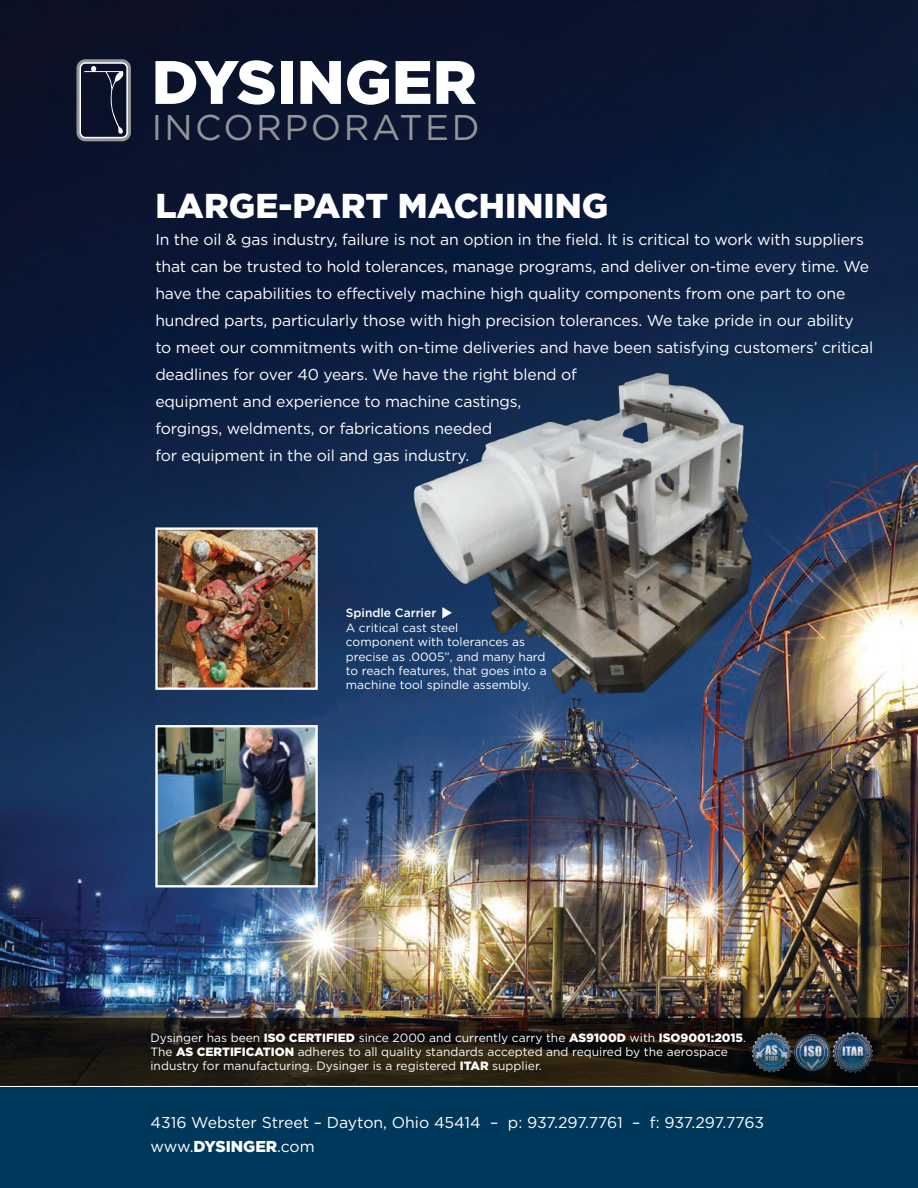
<style>
.page{position:relative;width:918px;height:1188px;background:#fff}
.page>*{position:absolute;margin:0;border:0;box-sizing:border-box;transform-origin:0 0}
.t1{font:900 61.2px "Gotham";color:#fff}
.t2{font:35.7px "Gotham";letter-spacing:.07em;color:#939598}
.t3{font:900 34.5px "Gotham";color:#fff}
.t4{font:15.75px/27px "Gotham";letter-spacing:-.01em;color:#fff}
.t5{font:12px/14.4px "Gotham";color:#fff}
.t6{font:500 12px "Gotham";color:#fff}
.s1{font-weight:900}
</style>
<div class="page">
<img style="left:0;top:0;width:918px;height:1018px">
<div style="left:0;top:1088px;width:918px;height:100px;background:#00385b"></div>
<svg style="left:69px;top:52px;width:69px;height:97px;background:#2d3347"></svg>
<img style="left:158px;top:530px;width:157px;height:157px">
<div style="left:155px;top:527px;width:163px;height:163px;border:2px solid #fff"></div>
<img style="left:158px;top:728px;width:157px;height:156px">
<div style="left:155px;top:725px;width:163px;height:162px;border:2px solid #fff"></div>
<img style="left:394px;top:361px;width:384px;height:353px">
<svg style="left:0;top:1018px;width:918px;height:68px;background:#1e1810"></svg>
<img style="left:751px;top:1032px;width:124px;height:43px">
<svg style="left:442px;top:607px;width:10px;height:11px"></svg>
<h1 class="t1" style="left:152px;top:40px;width:327px">DYSINGER</h1>
<h2 class="t2" style="left:152px;top:104px;width:329px">INCORPORATED</h2>
<h3 class="t3" style="left:155px;top:182px;width:455px">LARGE-PART MACHINING</h3>
<p class="t4" style="left:155px;top:226px;width:719px">In the oil &amp; gas industry, failure is not an option in the field. It is critical to work with suppliers that can be trusted to hold tolerances, manage programs, and deliver on-time every time. We have the capabilities to effectively machine high quality components from one part to one hundred parts, particularly those with high precision tolerances. We take pride in our ability to meet our commitments with on-time deliveries and have been satisfying customers’ critical deadlines for over 40 years. We have the right blend of<br>equipment and experience to machine castings,<br>forgings, weldments, or fabrications needed<br>for equipment in the oil and gas industry.</p>
<p class="t6" style="left:346px;top:605px;width:92px">Spindle Carrier</p>
<p class="t5" style="left:346px;top:620px;width:202px">A critical cast steel<br>component with tolerances as precise as .0005”, and many hard to reach features, that goes into a machine tool spindle assembly.</p>
<p class="t5" style="left:150px;top:1030px;width:597px">Dysinger has been <span class="s1">ISO CERTIFIED</span> since 2000 and currently carry the <span class="s1">AS9100D</span> with <span class="s1">ISO9001:2015</span>.<br>The <span class="s1">AS CERTIFICATION</span> adheres to all quality standards accepted and required by the aerospace industry for manufacturing. Dysinger is a registered <span class="s1">ITAR</span> supplier.</p>
<p class="t4" style="left:150px;top:1110px;width:615px;line-height:24.3px">4316 Webster Street – Dayton, Ohio 45414 – p: 937.297.7761 – f: 937.297.7763 www.<span class="s1">DYSINGER</span>.com</p>
</div>
